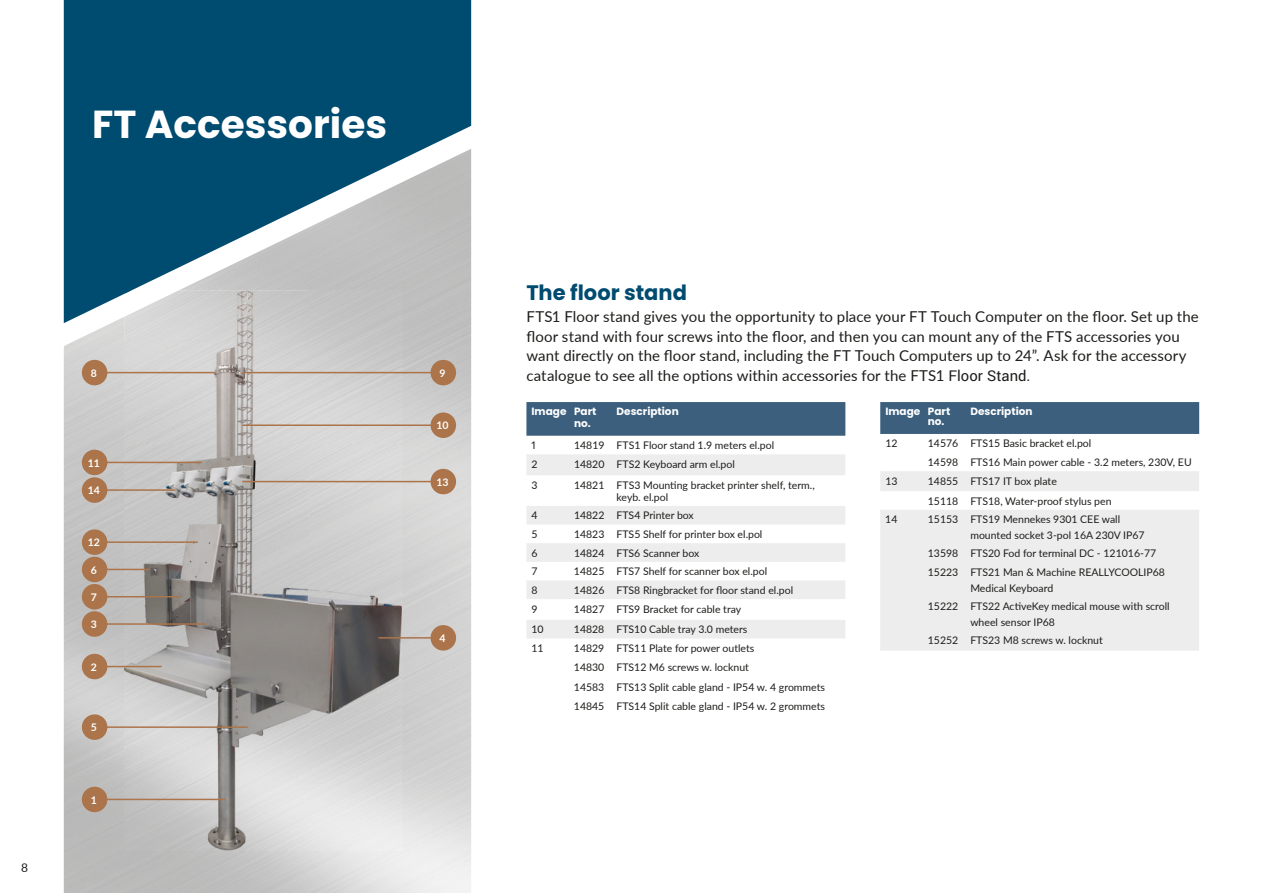
<style>
.page{position:relative;width:1263px;height:893px;background:#fff}
.page>*{position:absolute;margin:0;border:0;box-sizing:border-box;transform-origin:0 0}
.t1{font:700 39px "Poppins";color:#fff}
.t2{font:700 21px "Poppins";color:#004b70}
.t3{font:15px/19.5px "Lato";letter-spacing:.005em;color:#1d1d1b}
.t4{font:12px "Lato";color:#1d1d1b}
.t5{font:10.5px/18.6px "Lato";color:#1d1d1b}
.t6{font:700 10.5px/12px "Poppins";color:#fff}
.t7{font:700 10.5px "Lato";color:#fff}
.s1{font-family:"Yantramanav";font-size:16.5px}
</style>
<div class="page">
<img style="left:64px;top:323px;width:407px;height:570px">
<svg style="left:64px;top:0;width:407px;height:323px;background:#346c88"></svg>
<img style="left:125px;top:290px;width:276px;height:560px">
<svg style="left:125px;top:290px;width:7px;height:4px"></svg>
<div style="left:431px;top:360px;width:25px;height:25px;background:#ab744a;border-radius:50%"></div>
<hr style="left:242px;top:372px;width:190px;height:1px;background:#ab744a">
<div style="left:431px;top:412px;width:25px;height:26px;background:#ab744a;border-radius:50%"></div>
<hr style="left:242px;top:424px;width:190px;height:2px;background:#ab744a">
<div style="left:431px;top:469px;width:25px;height:25px;background:#ab744a;border-radius:50%"></div>
<hr style="left:242px;top:481px;width:190px;height:1px;background:#ab744a">
<div style="left:431px;top:625px;width:25px;height:26px;background:#ab744a;border-radius:50%"></div>
<hr style="left:378px;top:637px;width:54px;height:2px;background:#ab744a">
<div style="left:82px;top:787px;width:25px;height:25px;background:#ab744a;border-radius:50%"></div>
<hr style="left:103px;top:799px;width:122px;height:1px;background:#ab744a">
<div style="left:82px;top:714px;width:25px;height:26px;background:#ab744a;border-radius:50%"></div>
<hr style="left:103px;top:726px;width:145px;height:2px;background:#ab744a">
<div style="left:82px;top:654px;width:25px;height:25px;background:#ab744a;border-radius:50%"></div>
<hr style="left:103px;top:666px;width:59px;height:1px;background:#ab744a">
<div style="left:82px;top:611px;width:25px;height:26px;background:#ab744a;border-radius:50%"></div>
<hr style="left:103px;top:623px;width:102px;height:2px;background:#ab744a">
<div style="left:82px;top:584px;width:25px;height:25px;background:#ab744a;border-radius:50%"></div>
<hr style="left:103px;top:596px;width:77px;height:1px;background:#ab744a">
<div style="left:82px;top:557px;width:25px;height:25px;background:#ab744a;border-radius:50%"></div>
<hr style="left:103px;top:569px;width:47px;height:1px;background:#ab744a">
<div style="left:82px;top:529px;width:25px;height:26px;background:#ab744a;border-radius:50%"></div>
<hr style="left:103px;top:541px;width:95px;height:2px;background:#ab744a">
<div style="left:82px;top:477px;width:25px;height:26px;background:#ab744a;border-radius:50%"></div>
<hr style="left:103px;top:489px;width:72px;height:2px;background:#ab744a">
<div style="left:82px;top:450px;width:25px;height:25px;background:#ab744a;border-radius:50%"></div>
<hr style="left:103px;top:462px;width:99px;height:1px;background:#ab744a">
<div style="left:82px;top:360px;width:25px;height:25px;background:#ab744a;border-radius:50%"></div>
<hr style="left:103px;top:372px;width:112px;height:1px;background:#ab744a">
<div style="left:526px;top:402px;width:319px;height:34px;background:#3c5f7e"></div>
<svg style="left:527px;top:454px;width:318px;height:184px;fill:#f0f0f0"></svg>
<div style="left:880px;top:402px;width:319px;height:32px;background:#3c5f7e"></div>
<svg style="left:880px;top:471px;width:319px;height:180px;background:#eee"></svg>
<h1 class="t1" style="left:92px;top:101px;width:296px">FT Accessories</h1>
<p class="t4" style="left:21px;top:859px;width:8px">8</p>
<p class="t7" style="left:91px;top:365px;width:8px">8</p>
<p class="t7" style="left:88px;top:455px;width:14px">11</p>
<p class="t7" style="left:88px;top:483px;width:14px">14</p>
<p class="t7" style="left:88px;top:535px;width:14px">12</p>
<p class="t7" style="left:91px;top:562px;width:8px">6</p>
<p class="t7" style="left:91px;top:589px;width:8px">7</p>
<p class="t7" style="left:91px;top:617px;width:8px">3</p>
<p class="t7" style="left:91px;top:659px;width:8px">2</p>
<p class="t7" style="left:91px;top:720px;width:8px">5</p>
<p class="t7" style="left:91px;top:792px;width:8px">1</p>
<p class="t7" style="left:439px;top:365px;width:8px">9</p>
<p class="t7" style="left:436px;top:418px;width:14px">10</p>
<p class="t7" style="left:436px;top:474px;width:14px">13</p>
<p class="t7" style="left:439px;top:630px;width:8px">4</p>
<h2 class="t2" style="left:526px;top:280px;width:162px">The floor stand</h2>
<p class="t3" style="left:526px;top:306px;width:674px">FTS1 Floor stand gives you the opportunity to place your FT Touch Computer on the floor. Set up the floor stand with four screws into the floor, and then you can mount any of the FTS accessories you want directly on the floor stand, including the FT Touch Computers up to 24”. Ask for the accessory catalogue to see all the options within accessories for the FTS1 <span class="s1">Floor Stand.</span></p>
<p class="t6" style="left:574px;top:406px;width:24px;text-indent:-43px">Image Part no.</p>
<p class="t6" style="left:617px;top:406px;width:64px">Description</p>
<p class="t5" style="left:531px;top:436px;width:6px">1</p>
<p class="t5" style="left:574px;top:436px;width:202px">14819 FTS1 Floor stand 1.9 meters el.pol</p>
<p class="t5" style="left:531px;top:454px;width:8px">2</p>
<p class="t5" style="left:574px;top:454px;width:162px">14820 FTS2 Keyboard arm el.pol</p>
<p class="t5" style="left:531px;top:475px;width:8px">3</p>
<p class="t5" style="left:616px;top:479px;width:200px;line-height:12px;text-indent:-43px">14821 FTS3 Mounting bracket printer shelf, term., keyb. el.pol</p>
<p class="t5" style="left:531px;top:506px;width:8px">4</p>
<p class="t5" style="left:574px;top:506px;width:121px">14822 FTS4 Printer box</p>
<p class="t5" style="left:531px;top:524px;width:8px">5</p>
<p class="t5" style="left:574px;top:524px;width:190px">14823 FTS5 Shelf for printer box el.pol</p>
<p class="t5" style="left:531px;top:543px;width:8px">6</p>
<p class="t5" style="left:574px;top:543px;width:127px">14824 FTS6 Scanner box</p>
<p class="t5" style="left:531px;top:562px;width:8px">7</p>
<p class="t5" style="left:574px;top:562px;width:195px">14825 FTS7 Shelf for scanner box el.pol</p>
<p class="t5" style="left:531px;top:580px;width:8px">8</p>
<p class="t5" style="left:574px;top:580px;width:221px">14826 FTS8 Ringbracket for floor stand el.pol</p>
<p class="t5" style="left:531px;top:599px;width:8px">9</p>
<p class="t5" style="left:574px;top:599px;width:169px">14827 FTS9 Bracket for cable tray</p>
<p class="t5" style="left:531px;top:620px;width:14px">10</p>
<p class="t5" style="left:574px;top:620px;width:175px">14828 FTS10 Cable tray 3.0 meters</p>
<p class="t5" style="left:531px;top:638px;width:14px">11</p>
<p class="t5" style="left:574px;top:638px;width:182px">14829 FTS11 Plate for power outlets<br>14830 FTS12 M6 screws w. locknut</p>
<p class="t5" style="left:574px;top:676px;width:253px;line-height:20px">14583 FTS13 Split cable gland - IP54 w. 4 grommets<br>14845 FTS14 Split cable gland - IP54 w. 2 grommets</p>
<p class="t6" style="left:928px;top:406px;width:24px;line-height:10.2px;text-indent:-43px">Image Part no.</p>
<p class="t6" style="left:970px;top:406px;width:64px">Description</p>
<p class="t5" style="left:885px;top:434px;width:14px">12</p>
<p class="t5" style="left:928px;top:434px;width:265px">14576 FTS15 Basic bracket el.pol<br>14598 FTS16 Main power cable - 3.2 meters, 230V, EU</p>
<p class="t5" style="left:885px;top:471px;width:14px">13</p>
<p class="t5" style="left:928px;top:470px;width:185px;line-height:20px">14855 FTS17 IT box plate<br>15118 FTS18, Water-proof stylus pen</p>
<p class="t5" style="left:885px;top:510px;width:14px">14</p>
<p class="t5" style="left:970px;top:511px;width:176px;line-height:15.5px;text-indent:-43px">15153 FTS19 Mennekes 9301 CEE wall mounted socket 3-pol 16A 230V IP67</p>
<p class="t5" style="left:928px;top:544px;width:239px">13598 FTS20 Fod for terminal DC - 121016-77<br>15223 FTS21 Man &amp; Machine REALLYCOOLIP68</p>
<p class="t5" style="left:928px;top:578px;width:243px;text-indent:43px">Medical Keyboard<br>15222 FTS22 ActiveKey medical mouse with scroll</p>
<p class="t5" style="left:928px;top:612px;width:177px;text-align:center">wheel sensor IP68<br>15252 FTS23 M8 screws w. locknut</p>
</div>
